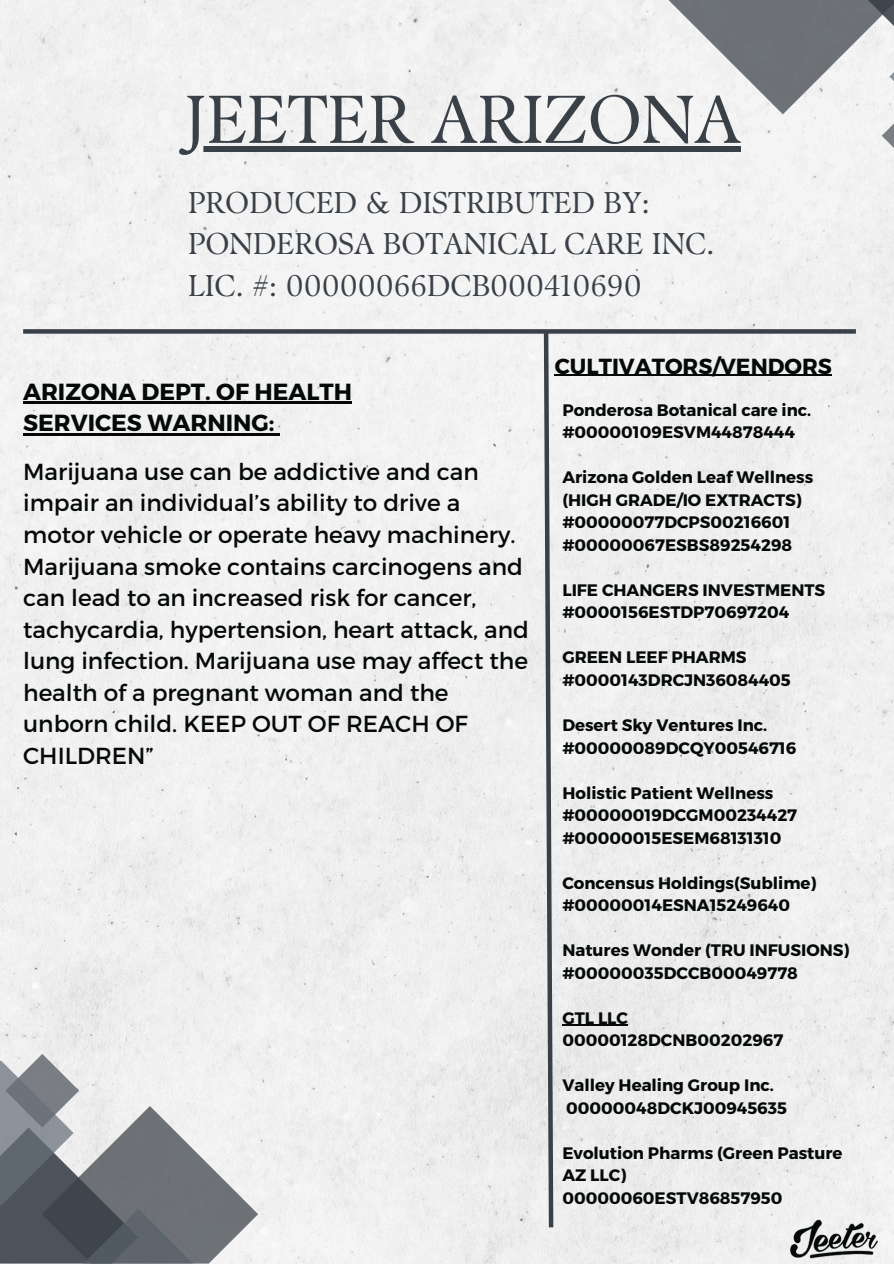
<style>
.page{position:relative;width:894px;height:1264px;background:#fff}
.page>*{position:absolute;margin:0;border:0;box-sizing:border-box;transform-origin:0 0}
.t1{font:67.5px "TY Serif D";color:#3a4047}
.t2{font:30px/41.7px "TY Serif D";color:#3a4047}
.t3{font:23.25px/31.5px "Montserrat";color:#060909}
.t4{font:700 23.25px/31.5px "Montserrat";color:#060909}
.t5{font:700 21.75px "Montserrat";color:#060909}
.t6{font:700 16.65px/22.5px "Montserrat";color:#060909}
</style>
<div class="page">
<div style="left:0;top:0;width:893px;height:1263px;background:#f0f0f0"></div>
<img style="left:758px;top:1210px;width:135px;height:53px">
<svg style="left:541px;top:327px;width:14px;height:904px"></svg>
<div style="left:23px;top:329px;width:832px;height:5px;background:#3a4047"></div>
<div style="left:185px;top:146px;width:555px;height:6px;background:#3a4047"></div>
<hr style="left:23px;top:402px;width:329px;height:2px;background:#060909">
<hr style="left:23px;top:433px;width:251px;height:2px;background:#060909">
<svg style="left:274px;top:433px;width:6px;height:2px"></svg>
<hr style="left:562px;top:1024px;width:66px;height:1px;background:#060909">
<hr style="left:554px;top:375px;width:277px;height:1px;background:#060909">
<svg style="left:0;top:1053px;width:258px;height:210px"></svg>
<svg style="left:631px;top:0;width:262px;height:187px"></svg>
<h1 class="t1" style="left:185px;top:79px;width:557px">JEETER ARIZONA</h1>
<h2 class="t2" style="left:188px;top:181px;width:528px">PRODUCED &amp; DISTRIBUTED BY:<br>PONDEROSA BOTANICAL CARE INC.<br>LIC. #: 00000066DCB000410690</h2>
<h3 class="t4" style="left:23px;top:374px;width:330px">ARIZONA DEPT. OF HEALTH<br>SERVICES WARNING:</h3>
<p class="t3" style="left:23px;top:455px;width:507px">Marijuana use can be addictive and can impair an individual’s ability to drive a motor vehicle or operate heavy machinery.<br>Marijuana smoke contains carcinogens and can lead to an increased risk for cancer, tachycardia, hypertension, heart attack, and lung infection. Marijuana use may affect the health of a pregnant woman and the unborn child. KEEP OUT OF REACH OF CHILDREN”</p>
<h3 class="t5" style="left:554px;top:352px;width:278px">CULTIVATORS/VENDORS</h3>
<p class="t6" style="left:562px;top:398px;width:250px">Ponderosa Botanical care inc. #00000109ESVM44878444</p>
<p class="t6" style="left:562px;top:465px;width:252px">Arizona Golden Leaf Wellness (HIGH GRADE/IO EXTRACTS) #00000077DCPS00216601 #00000067ESBS89254298</p>
<p class="t6" style="left:562px;top:578px;width:264px">LIFE CHANGERS INVESTMENTS #0000156ESTDP70697204</p>
<p class="t6" style="left:562px;top:645px;width:230px">GREEN LEEF PHARMS #0000143DRCJN36084405</p>
<p class="t6" style="left:562px;top:713px;width:235px">Desert Sky Ventures Inc. #00000089DCQY00546716</p>
<p class="t6" style="left:562px;top:780px;width:236px">Holistic Patient Wellness #00000019DCGM00234427 #00000015ESEM68131310</p>
<p class="t6" style="left:562px;top:870px;width:256px">Concensus Holdings(Sublime) #00000014ESNA15249640</p>
<p class="t6" style="left:562px;top:938px;width:288px">Natures Wonder (TRU INFUSIONS) #00000035DCCB00049778</p>
<p class="t6" style="left:562px;top:1005px;width:222px">GTL LLC<br>00000128DCNB00202967</p>
<p class="t6" style="left:562px;top:1073px;width:226px">Valley Healing Group Inc.<br>00000048DCKJ00945635</p>
<p class="t6" style="left:562px;top:1140px;width:281px">Evolution Pharms (Green Pasture<br>AZ LLC)<br>00000060ESTV86857950</p>
</div>
